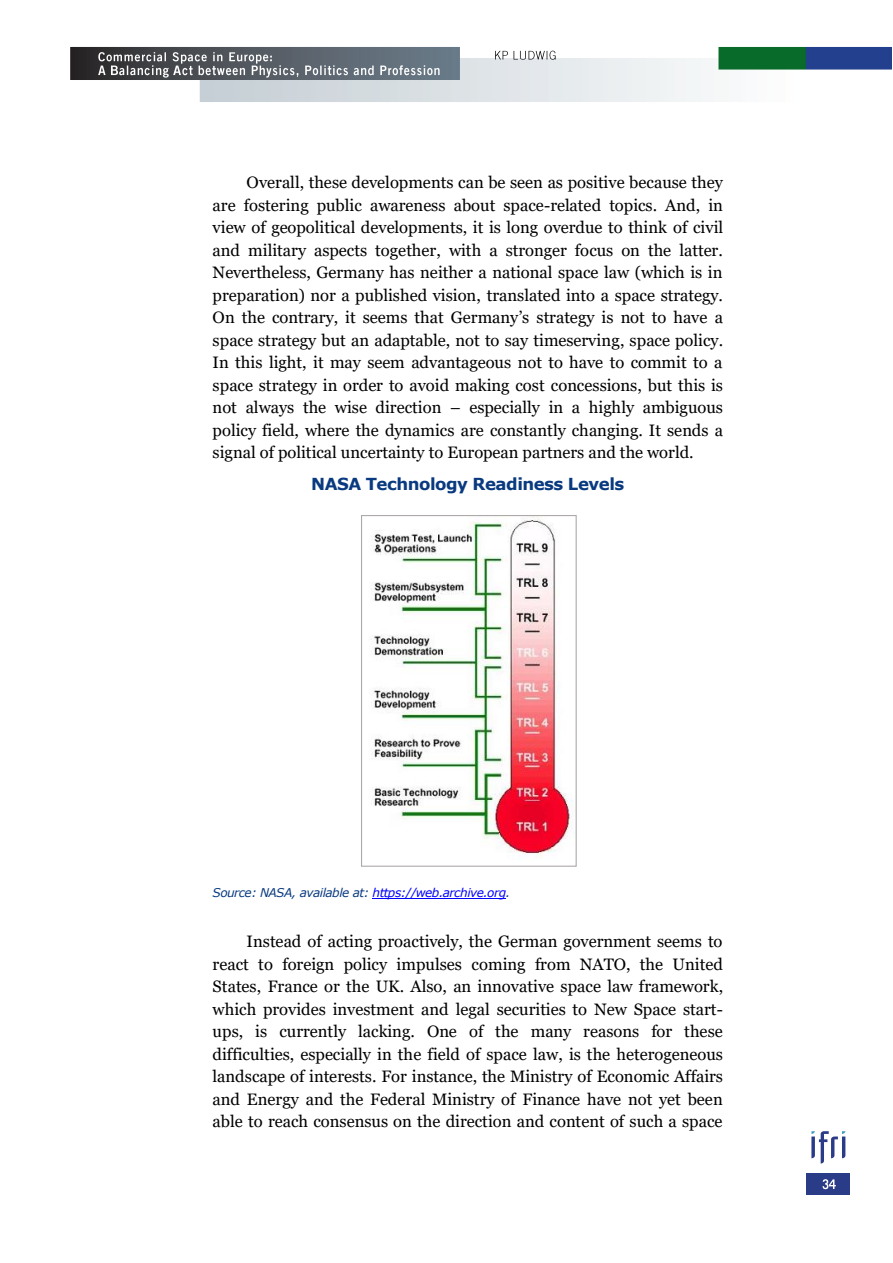
<style>
.page{position:relative;width:893px;height:1263px;background:#fff}
.page>*{position:absolute;margin:0;border:0;box-sizing:border-box;transform-origin:0 0}
.t1{font:16.5px/22.5px "Georgia";color:#000;text-align:justify}
.t2{font:700 16.5px "Verdana";letter-spacing:-.03em;color:#093a80}
.t3{font:italic 12px "Verdana";letter-spacing:-.04em;color:#093a80}
.s1{color:#00f}
</style>
<div class="page">
<svg style="left:807px;top:1173px;width:43px;height:22px"></svg>
<svg style="left:811px;top:1131px;width:34px;height:32px"></svg>
<img style="left:822px;top:1177px;width:20px;height:14px">
<img style="left:70px;top:47px;width:822px;height:55px">
<img style="left:98px;top:50px;width:171px;height:13px">
<img style="left:269px;top:50px;width:14px;height:13px">
<img style="left:98px;top:63px;width:13px;height:14px">
<img style="left:111px;top:63px;width:8px;height:14px">
<img style="left:119px;top:63px;width:55px;height:14px">
<img style="left:174px;top:63px;width:8px;height:14px">
<img style="left:182px;top:63px;width:265px;height:14px">
<img style="left:495px;top:49px;width:69px;height:13px">
<img style="left:371px;top:517px;width:203px;height:342px">
<div style="left:361px;top:515px;width:216px;height:352px;border:1px solid #aeaaaa"></div>
<hr style="left:372px;top:898px;width:134px;height:1px;background:#00f">
<p class="t1" style="left:213px;top:171px;width:512px;text-indent:34px">Overall, these developments can be seen as positive because they are fostering public awareness about space-related topics. And, in view of geopolitical developments, it is long overdue to think of civil and military aspects together, with a stronger focus on the latter.<br>Nevertheless, Germany has neither a national space law (which is in preparation) nor a published vision, translated into a space strategy.<br>On the contrary, it seems that Germany’s strategy is not to have a space strategy but an adaptable, not to say timeserving, space policy.<br>In this light, it may seem advantageous not to have to commit to a space strategy in order to avoid making cost concessions, but this is not always the wise direction – especially in a highly ambiguous policy field, where the dynamics are constantly changing. It sends a signal of political uncertainty to European partners and the world.</p>
<p class="t2" style="left:311px;top:473px;width:315px">NASA Technology Readiness Levels</p>
<p class="t3" style="left:213px;top:885px;width:299px">Source: NASA, available at: <span class="s1">https://web.archive.org</span>.</p>
<p class="t1" style="left:213px;top:930px;width:512px;text-indent:34px">Instead of acting proactively, the German government seems to react to foreign policy impulses coming from NATO, the United States, France or the UK. Also, an innovative space law framework, which provides investment and legal securities to New Space start&shy;ups, is currently lacking. One of the many reasons for these difficulties, especially in the field of space law, is the heterogeneous landscape of interests. For instance, the Ministry of Economic Affairs and Energy and the Federal Ministry of Finance have not yet been able to reach consensus on the direction and content of such a space</p>
</div>
